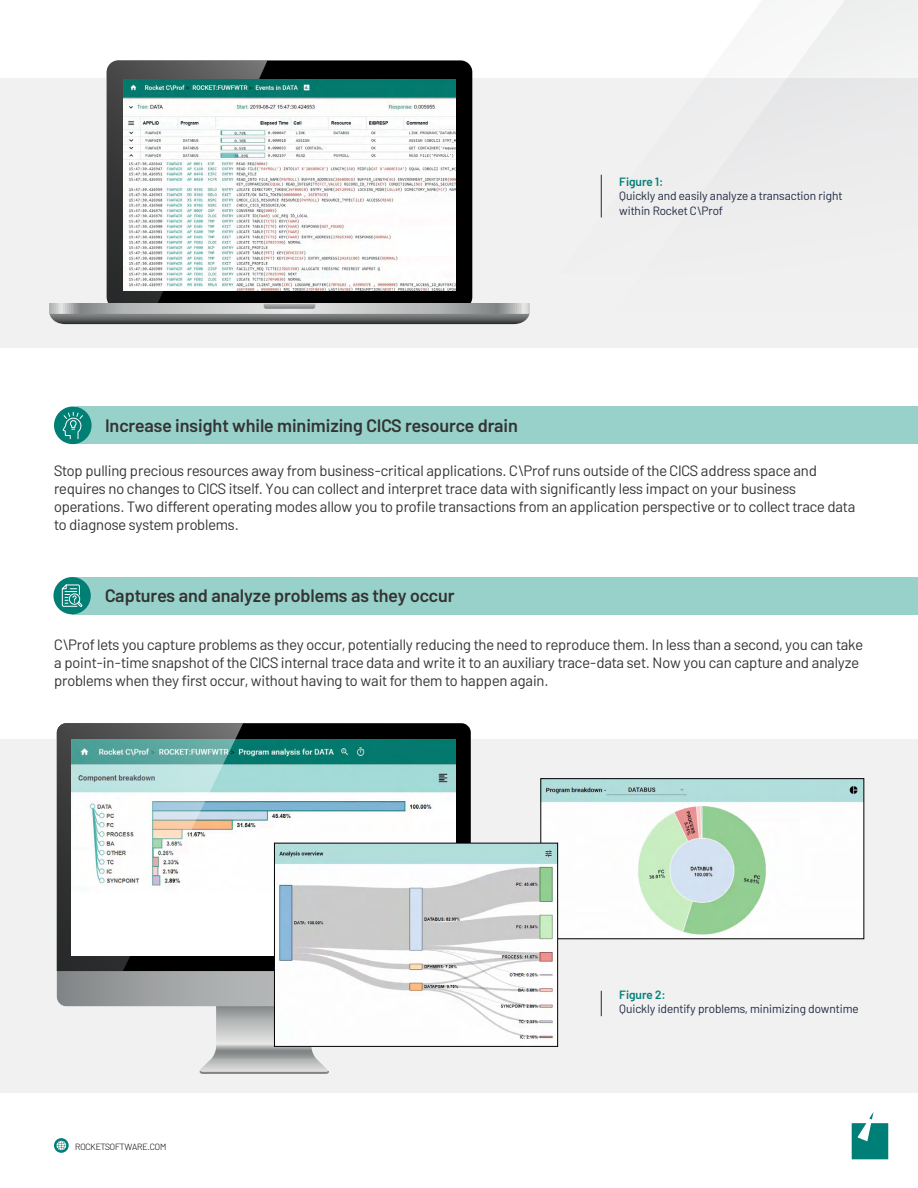
<style>
.page{position:relative;width:918px;height:1188px;background:#fff}
.page>*{position:absolute;margin:0;border:0;box-sizing:border-box;transform-origin:0 0}
.t1{font:600 18px "Barlow";letter-spacing:-.005em;color:#333}
.t2{font:15px/18px "Barlow";letter-spacing:-.01em;color:#333}
.t3{font:12px/14.4px "Barlow";letter-spacing:-.005em;color:#212942}
.t4{font:600 12px "Barlow";letter-spacing:-.005em;color:#017f75}
.t5{font:300 9px "Barlow";letter-spacing:-.015em;color:#000}
</style>
<div class="page">
<div style="left:0;top:78px;width:918px;height:270px;background:#f1f1f2"></div>
<div style="left:0;top:739px;width:918px;height:353px;background:#f1f1f2"></div>
<div style="left:72px;top:577px;width:846px;height:38px;background:#97d1c9"></div>
<svg style="left:763px;top:0;width:155px;height:112px;fill:#f0f0f1"></svg>
<svg style="left:852px;top:1112px;width:36px;height:47px"></svg>
<svg style="left:54px;top:1138px;width:15px;height:15px"></svg>
<svg style="left:50px;top:60px;width:479px;height:264px"></svg>
<hr style="left:455px;top:87px;width:1px;height:199px;background:#cadbe7">
<img style="left:123px;top:79px;width:332px;height:211px">
<div style="left:53px;top:577px;width:38px;height:37px;background:#017f75;border-radius:50%"></div>
<svg style="left:62px;top:584px;width:21px;height:23px"></svg>
<hr style="left:601px;top:175px;width:1px;height:42px;background:#212942">
<svg style="left:601px;top:991px;width:1px;height:25px"></svg>
<svg style="left:198px;top:1006px;width:131px;height:68px"></svg>
<svg style="left:57px;top:971px;width:217px;height:35px;background:#9fa1a2"></svg>
<svg style="left:243px;top:723px;width:228px;height:248px;background:#040707"></svg>
<div style="left:72px;top:740px;width:384px;height:216px;background:#fff"></div>
<img style="left:243px;top:740px;width:213px;height:153px">
<svg style="left:57px;top:723px;width:186px;height:248px"></svg>
<img style="left:543px;top:780px;width:319px;height:157px">
<div style="left:541px;top:778px;width:323px;height:161px;border:1px solid #000"></div>
<img style="left:276px;top:845px;width:280px;height:200px">
<div style="left:274px;top:843px;width:284px;height:204px;border:1px solid #000"></div>
<div style="left:76px;top:407px;width:842px;height:37px;background:#97d1c9"></div>
<div style="left:54px;top:407px;width:38px;height:37px;background:#017f75;border-radius:50%"></div>
<svg style="left:62px;top:411px;width:21px;height:29px"></svg>
<p class="t1" style="left:105px;top:412px;width:414px">Increase insight while minimizing CICS resource drain</p>
<p class="t4" style="left:619px;top:173px;width:46px">Figure 1:</p>
<p class="t3" style="left:619px;top:188px;width:225px">Quickly and easily analyze a transaction right within Rocket C\Prof</p>
<p class="t2" style="left:54px;top:461px;width:803px">Stop pulling precious resources away from business-critical applications. C\Prof runs outside of the CICS address space and requires no changes to CICS itself. You can collect and interpret trace data with significantly less impact on your business operations. Two different operating modes allow you to profile transactions from an application perspective or to collect trace data to diagnose system problems.</p>
<p class="t1" style="left:105px;top:582px;width:351px">Captures and analyze problems as they occur</p>
<p class="t2" style="left:54px;top:634px;width:811px">C\Prof lets you capture problems as they occur, potentially reducing the need to reproduce them. In less than a second, you can take a point-in-time snapshot of the CICS internal trace data and write it to an auxiliary trace-data set. Now you can capture and analyze problems when they first occur, without having to wait for them to happen again.</p>
<p class="t5" style="left:75px;top:1140px;width:92px">ROCKETSOFTWARE.COM</p>
<p class="t4" style="left:619px;top:986px;width:48px">Figure 2:</p>
<p class="t3" style="left:619px;top:1001px;width:241px">Quickly identify problems, minimizing downtime</p>
</div>
